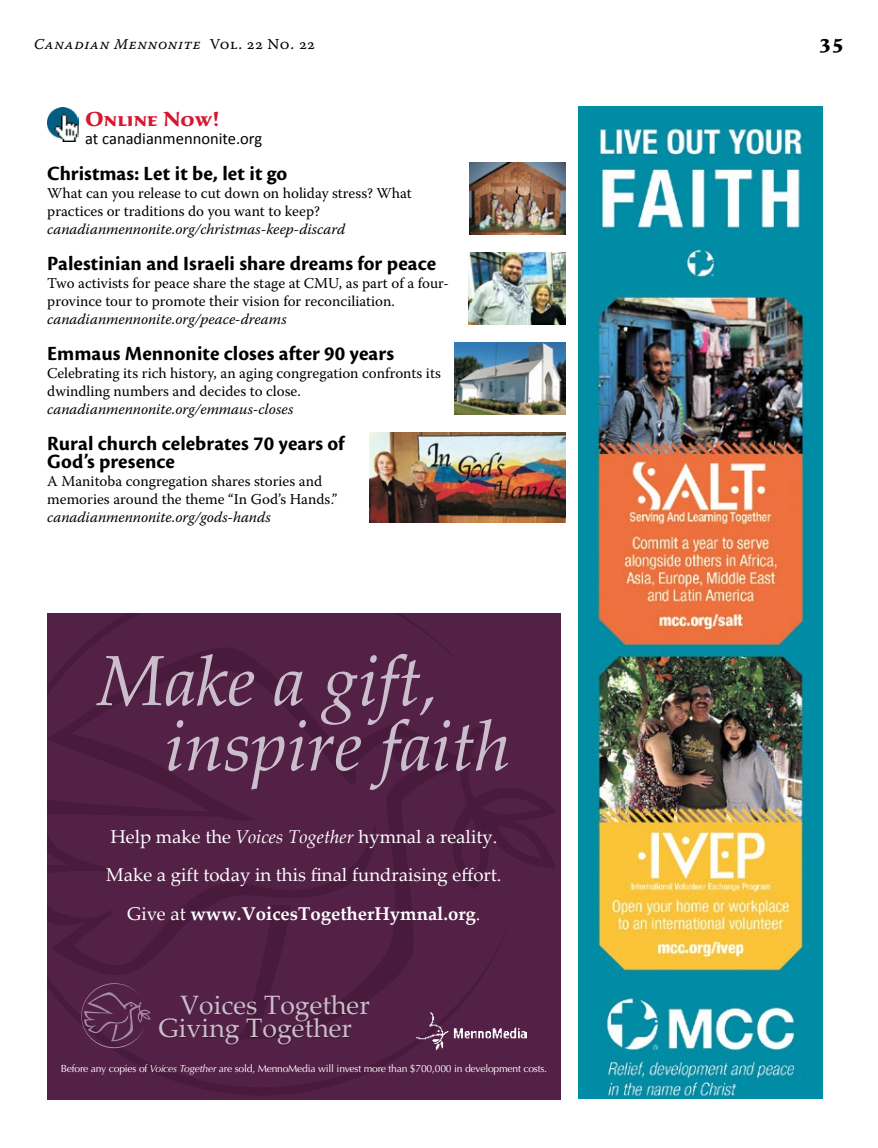
<style>
.page{position:relative;width:878px;height:1148px;background:#fff}
.page>*{position:absolute;margin:0;border:0;box-sizing:border-box;transform-origin:0 0}
.t1{font:italic 71.1px/64.9px "Palatino Linotype";color:#cbbecc}
.t2{font:26.55px/23.5px "Palatino Linotype";color:#cbbecc}
.t3{font:700 21px/18px "Cronos Pro";color:#000}
.t4{font:700 21px "Sava Pro";letter-spacing:-.01em;color:#d7162f}
.t5{font:700 21px "Sava Pro";color:#000}
.t6{font:18.6px/38.5px "Palatino Linotype";color:#fff;text-align:center}
.t7{font:16.5px "Calibri";color:#000}
.t8{font:15px/18px "Warnock Pro";color:#000}
.t9{font:italic 15px "Warnock Pro";color:#000}
.t10{font:15px "Warnock Pro It Capt";letter-spacing:.035em;color:#000}
.t11{font:10.35px "Optima LT Std";letter-spacing:-.02em;color:#fff}
.s1{font-family:"Warnock Pro Capt"}
.s2{font-style:italic}
.s3{font-weight:700}
</style>
<div class="page">
<img style="left:47px;top:107px;width:31px;height:35px">
<img style="left:578px;top:107px;width:244px;height:991px">
<svg style="left:47px;top:613px;width:510px;height:484px;background:#511f44"></svg>
<svg style="left:79px;top:982px;width:72px;height:68px;background:#5c2d50"></svg>
<div style="left:159px;top:994px;width:211px;height:51px;background:#000;opacity:.3"></div>
<img style="left:417px;top:1012px;width:109px;height:38px">
<img style="left:469px;top:162px;width:96px;height:72px">
<img style="left:469px;top:252px;width:96px;height:72px">
<img style="left:369px;top:432px;width:196px;height:90px">
<img style="left:455px;top:342px;width:110px;height:72px">
<p class="t10" style="left:34px;top:35px;width:283px">Canadian Mennonite <span class="s1">Vol. 22 No. 22</span></p>
<h3 class="t5" style="left:819px;top:28px;width:27px">35</h3>
<h3 class="t4" style="left:85px;top:105px;width:136px">Online Now!</h3>
<p class="t7" style="left:85px;top:128px;width:178px">at canadianmennonite.org</p>
<h3 class="t3" style="left:47px;top:165px;width:241px">Christmas: Let it be, let it go</h3>
<p class="t8" style="left:47px;top:184px;width:366px">What can you release to cut down on holiday stress? What practices or traditions do you want to keep?</p>
<p class="t9" style="left:47px;top:220px;width:299px">canadianmennonite.org/christmas-keep-discard</p>
<h3 class="t3" style="left:47px;top:255px;width:390px">Palestinian and Israeli share dreams for peace</h3>
<p class="t8" style="left:47px;top:274px;width:403px">Two activists for peace share the stage at CMU, as part of a four&shy;province tour to promote their vision for reconciliation.</p>
<p class="t9" style="left:47px;top:310px;width:241px">canadianmennonite.org/peace-dreams</p>
<h3 class="t3" style="left:47px;top:345px;width:348px">Emmaus Mennonite closes after 90 years</h3>
<p class="t8" style="left:47px;top:364px;width:395px">Celebrating its rich history, an aging congregation confronts its dwindling numbers and decides to close.</p>
<p class="t9" style="left:47px;top:400px;width:247px">canadianmennonite.org/emmaus-closes</p>
<h3 class="t3" style="left:47px;top:435px;width:298px">Rural church celebrates 70 years of<br>God’s presence</h3>
<p class="t8" style="left:47px;top:472px;width:292px">A Manitoba congregation shares stories and memories around the theme “In God’s Hands.”</p>
<p class="t9" style="left:47px;top:508px;width:225px">canadianmennonite.org/gods-hands</p>
<h1 class="t1" style="left:165px;top:645px;width:347px;text-indent:-67px">Make a gift, inspire faith</h1>
<p class="t6" style="left:106px;top:816px;width:397px">Help make the <span class="s2">Voices Together</span> hymnal a reality.<br>Make a gift today in this final fundraising effort.<br>Give at <span class="s3">www.VoicesTogetherHymnal.org</span>.</p>
<h2 class="t2" style="left:158px;top:991px;width:213px;text-indent:22px">Voices Together<br>Giving Together</h2>
<p class="t11" style="left:61px;top:1062px;width:488px">Before any copies of <span class="s2">Voices Together</span> are sold, MennoMedia will invest more than $700,000 in development costs.</p>
</div>
